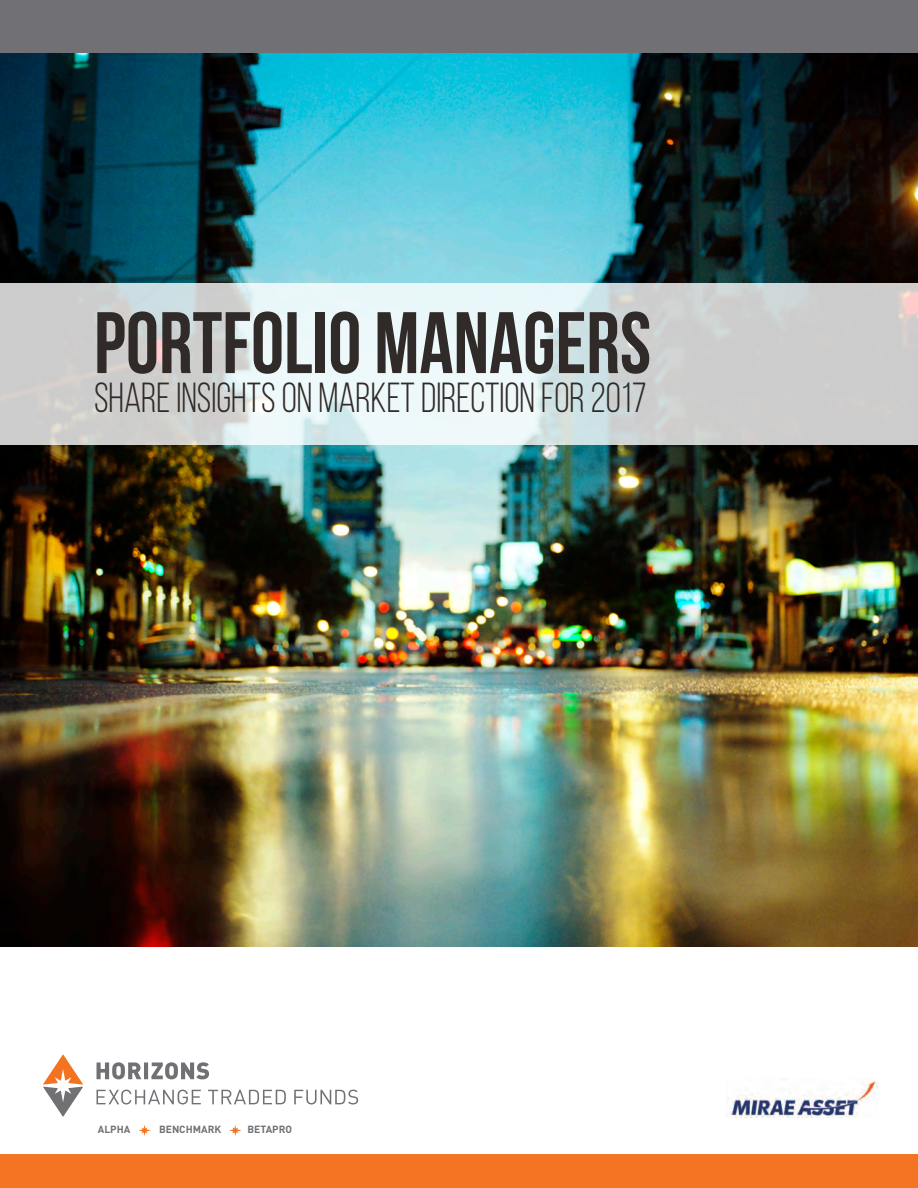
<style>
.page{position:relative;width:918px;height:1188px;background:#fff}
.page>*{position:absolute;margin:0;border:0;box-sizing:border-box;transform-origin:0 0}
.page_headings{font:700 87px "Bebas Neue";color:#302a28;scale:.96 1}
.page_headings-2{font:42px "Bebas Neue";color:#302a28;scale:.94 1}
.t1{font:700 10.35px "DIN Pro";color:#717074}
</style>
<div class="page">
<img style="left:0;top:52px;width:918px;height:894px">
<svg style="left:0;top:284px;width:918px;height:161px;background:#d7dddd"></svg>
<img style="left:726px;top:1078px;width:151px;height:39px">
<svg style="left:138px;top:1125px;width:13px;height:11px"></svg>
<svg style="left:229px;top:1125px;width:13px;height:11px"></svg>
<svg style="left:97px;top:1062px;width:261px;height:43px"></svg>
<svg style="left:43px;top:1054px;width:40px;height:63px"></svg>
<div style="left:0;top:0;width:918px;height:52px;background:#717074"></div>
<div style="left:0;top:1154px;width:918px;height:34px;background:#f47321"></div>
<p class="page_headings" style="left:94px;top:295px;width:582px">PORTFOLIO MANAGERS</p>
<p class="page_headings-2" style="left:94px;top:375px;width:589px">SHARE INSIGHTS ON MARKET DIRECTION FOR 2017</p>
<p class="t1" style="left:98px;top:1121px;width:34px">ALPHA</p>
<p class="t1" style="left:159px;top:1121px;width:64px">BENCHMARK</p>
<p class="t1" style="left:248px;top:1121px;width:46px">BETAPRO</p>
</div>
